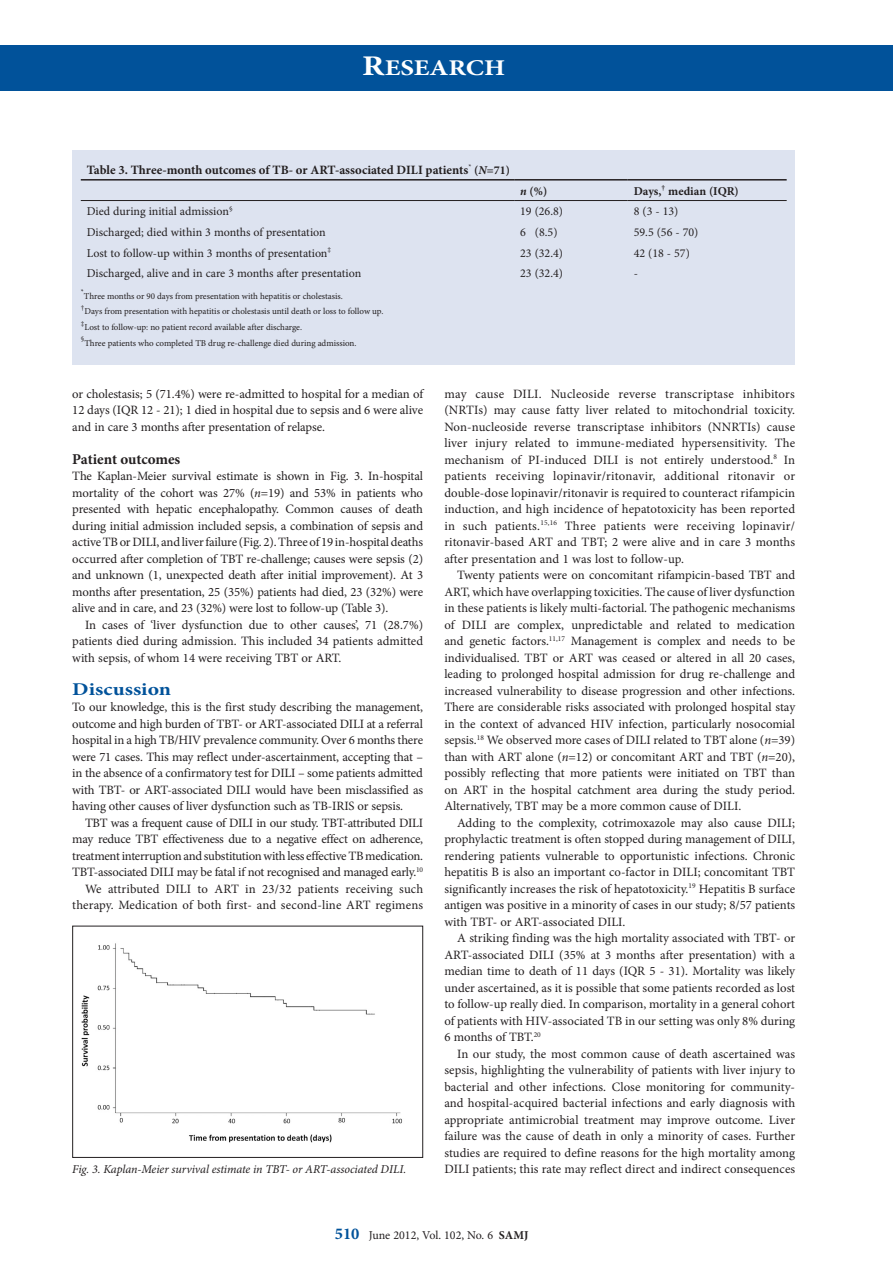
<style>
.page{position:relative;width:893px;height:1263px;background:#fff}
.page>*{position:absolute;margin:0;border:0;box-sizing:border-box;transform-origin:0 0}
.t1{font:700 22.5px "Minion Pro";color:#fff;scale:1.2 1}
.B_HEAD_BLUE{font:700 18px "Minion Pro";color:#01529a;scale:1.2 1}
.C_HEAD{font:700 15px "Minion Pro";letter-spacing:-.005em;color:#231f20}
.BODY_TEXT_INDENT{font:12.75px/16.5px "Minion Pro";color:#231f20;text-align:justify}
.BODY_TEXT_1ST_PARAGR{font:12.75px/16.5px "Minion Pro";letter-spacing:-.01em;color:#231f20;text-align:justify}
.TABLE_HEAD{font:700 12.75px "Minion Pro";color:#231f20}
.TABLE_COPY{font:12px "Minion Pro";color:#231f20}
.CAPTIONS{font:italic 12px "Minion Pro";letter-spacing:-.01em;color:#231f20}
.TABLE_COPY-2{font:700 12px "Minion Pro";color:#231f20}
.TABLE_FOOT{font:9px "Minion Pro";color:#231f20}
.TABLE_FOOT-2{font:7.5px "Minion Pro";color:#231f20}
.s1{font-size:28.5px}
.s2{font-size:12px}
.s3{font-style:italic;font-size:12px}
.s4{font-style:italic}
.s5{font-weight:700;font-size:16.5px;color:#01529a}
.s6{font-weight:700}
</style>
<div class="page">
<div style="left:0;top:45px;width:893px;height:45px;background:#01529a"></div>
<img style="left:81px;top:943px;width:321px;height:200px">
<div style="left:72px;top:926px;width:351px;height:232px;border:1px solid #231f20"></div>
<div style="left:72px;top:150px;width:723px;height:215px;background:#dde3f0"></div>
<hr style="left:81px;top:179px;width:433px;height:2px;background:#231f20">
<hr style="left:514px;top:179px;width:114px;height:2px;background:#231f20">
<hr style="left:628px;top:179px;width:159px;height:2px;background:#231f20">
<hr style="left:81px;top:200px;width:433px;height:1px;background:#231f20">
<hr style="left:514px;top:200px;width:114px;height:1px;background:#231f20">
<hr style="left:628px;top:200px;width:159px;height:1px;background:#231f20">
<h1 class="t1" style="left:362px;top:52px;width:121px"><span class="s1">R</span>ESEARCH</h1>
<p class="TABLE_HEAD" style="left:87px;top:161px;width:425px">Table 3. Three-month outcomes of TB- or ART-associated DILI patients<sup>*</sup> <span class="s2">(</span><span class="s3">N</span><span class="s2">=71)</span></p>
<p class="TABLE_COPY-2" style="left:520px;top:182px;width:29px"><span class="s4">n</span> (%)</p>
<p class="TABLE_COPY-2" style="left:634px;top:182px;width:107px">Days,<sup>†</sup> median (IQR)</p>
<p class="TABLE_COPY" style="left:87px;top:203px;width:147px">Died during initial admission<sup>§</sup></p>
<p class="TABLE_COPY" style="left:520px;top:203px;width:44px">19 (26.8)</p>
<p class="TABLE_COPY" style="left:634px;top:203px;width:46px">8 (3 - 13)</p>
<p class="TABLE_COPY" style="left:87px;top:224px;width:240px">Discharged; died within 3 months of presentation</p>
<p class="TABLE_COPY" style="left:520px;top:224px;width:39px">6 (8.5)</p>
<p class="TABLE_COPY" style="left:634px;top:224px;width:66px">59.5 (56 - 70)</p>
<p class="TABLE_COPY" style="left:87px;top:245px;width:246px">Lost to follow-up within 3 months of presentation<sup>‡</sup></p>
<p class="TABLE_COPY" style="left:520px;top:245px;width:44px">23 (32.4)</p>
<p class="TABLE_COPY" style="left:634px;top:245px;width:58px">42 (18 - 57)</p>
<p class="TABLE_COPY" style="left:87px;top:266px;width:276px">Discharged, alive and in care 3 months after presentation</p>
<p class="TABLE_COPY" style="left:520px;top:266px;width:44px">23 (32.4)</p>
<p class="TABLE_COPY" style="left:634px;top:266px;width:6px">-</p>
<p class="TABLE_FOOT-2" style="left:81px;top:287px;width:5px">*</p>
<p class="TABLE_FOOT" style="left:84px;top:290px;width:261px">Three months or 90 days from presentation with hepatitis or cholestasis.</p>
<p class="TABLE_FOOT-2" style="left:81px;top:302px;width:5px">†</p>
<p class="TABLE_FOOT" style="left:84px;top:305px;width:300px">Days from presentation with hepatitis or cholestasis until death or loss to follow up.</p>
<p class="TABLE_FOOT-2" style="left:81px;top:318px;width:5px">‡</p>
<p class="TABLE_FOOT" style="left:84px;top:321px;width:219px">Lost to follow-up: no patient record available after discharge.</p>
<p class="TABLE_FOOT-2" style="left:81px;top:334px;width:5px">§</p>
<p class="TABLE_FOOT" style="left:84px;top:337px;width:274px">Three patients who completed TB drug re-challenge died during admission.</p>
<p class="BODY_TEXT_INDENT" style="left:72px;top:385px;width:352px">or cholestasis; 5 (71.4%) were re-admitted to hospital for a median of 12 days (IQR 12 - 21); 1 died in hospital due to sepsis and 6 were alive and in care 3 months after presentation of relapse.</p>
<p class="C_HEAD" style="left:72px;top:448px;width:110px">Patient outcomes</p>
<p class="BODY_TEXT_1ST_PARAGR" style="left:72px;top:468px;width:352px">The Kaplan-Meier survival estimate is shown in Fig. 3. In-hospital mortality of the cohort was 27% (<span class="s4">n</span>=19) and 53% in patients who presented with hepatic encephalopathy. Common causes of death during initial admission included sepsis, a combination of sepsis and active TB or DILI, and liver failure (Fig. 2). Three of 19 in-hospital deaths occurred after completion of TBT re-challenge; causes were sepsis (2) and unknown (1, unexpected death after initial improvement). At 3 months after presentation, 25 (35%) patients had died, 23 (32%) were alive and in care, and 23 (32%) were lost to follow-up (Table 3).</p>
<p class="BODY_TEXT_INDENT" style="left:72px;top:616px;width:352px;text-indent:13px">In cases of ‘liver dysfunction due to other causes’, 71 (28.7%) patients died during admission. This included 34 patients admitted with sepsis, of whom 14 were receiving TBT or ART.</p>
<p class="B_HEAD_BLUE" style="left:72px;top:676px;width:84px">Discussion</p>
<p class="BODY_TEXT_1ST_PARAGR" style="left:72px;top:699px;width:352px">To our knowledge, this is the first study describing the management, outcome and high burden of TBT- or ART-associated DILI at a referral hospital in a high TB/HIV prevalence community. Over 6 months there were 71 cases. This may reflect under-ascertainment, accepting that – in the absence of a confirmatory test for DILI – some patients admitted with TBT- or ART-associated DILI would have been misclassified as having other causes of liver dysfunction such as TB-IRIS or sepsis.</p>
<p class="BODY_TEXT_INDENT" style="left:72px;top:814px;width:352px;text-indent:13px">TBT was a frequent cause of DILI in our study. TBT-attributed DILI may reduce TBT effectiveness due to a negative effect on adherence, treatment interruption and substitution with less effective TB medication.<br>TBT-associated DILI may be fatal if not recognised and managed early.<sup>10</sup></p>
<p class="BODY_TEXT_INDENT" style="left:72px;top:880px;width:352px;text-align:right">We attributed DILI to ART in 23/32 patients receiving such therapy. Medication of both first- and second-line ART regimens</p>
<p class="BODY_TEXT_INDENT" style="left:444px;top:385px;width:352px">may cause DILI. Nucleoside reverse transcriptase inhibitors (NRTIs) may cause fatty liver related to mitochondrial toxicity.<br>Non-nucleoside reverse transcriptase inhibitors (NNRTIs) cause liver injury related to immune-mediated hypersensitivity. The mechanism of PI-induced DILI is not entirely understood.<sup>8</sup> In patients receiving lopinavir/ritonavir, additional ritonavir or double-dose lopinavir/ritonavir is required to counteract rifampicin induction, and high incidence of hepatotoxicity has been reported in such patients.<sup>15,16</sup> Three patients were receiving lopinavir/ ritonavir-based ART and TBT; 2 were alive and in care 3 months after presentation and 1 was lost to follow-up.</p>
<p class="BODY_TEXT_INDENT" style="left:444px;top:567px;width:352px;text-indent:13px">Twenty patients were on concomitant rifampicin-based TBT and ART, which have overlapping toxicities. The cause of liver dysfunction in these patients is likely multi-factorial. The pathogenic mechanisms of DILI are complex, unpredictable and related to medication and genetic factors.<sup>11,17</sup> Management is complex and needs to be individualised. TBT or ART was ceased or altered in all 20 cases, leading to prolonged hospital admission for drug re-challenge and increased vulnerability to disease progression and other infections.<br>There are considerable risks associated with prolonged hospital stay in the context of advanced HIV infection, particularly nosocomial sepsis.<sup>18</sup> We observed more cases of DILI related to TBT alone (<span class="s4">n</span>=39) than with ART alone (<span class="s4">n</span>=12) or concomitant ART and TBT (<span class="s4">n</span>=20), possibly reflecting that more patients were initiated on TBT than on ART in the hospital catchment area during the study period.<br>Alternatively, TBT may be a more common cause of DILI.</p>
<p class="BODY_TEXT_INDENT" style="left:444px;top:814px;width:352px;text-indent:13px">Adding to the complexity, cotrimoxazole may also cause DILI; prophylactic treatment is often stopped during management of DILI, rendering patients vulnerable to opportunistic infections. Chronic hepatitis B is also an important co-factor in DILI; concomitant TBT significantly increases the risk of hepatotoxicity.<sup>19</sup> Hepatitis B surface antigen was positive in a minority of cases in our study; 8/57 patients with TBT- or ART-associated DILI.</p>
<p class="BODY_TEXT_INDENT" style="left:444px;top:930px;width:352px;text-indent:13px">A striking finding was the high mortality associated with TBT- or ART-associated DILI (35% at 3 months after presentation) with a median time to death of 11 days (IQR 5 - 31). Mortality was likely under ascertained, as it is possible that some patients recorded as lost to follow-up really died. In comparison, mortality in a general cohort of patients with HIV-associated TB in our setting was only 8% during 6 months of TBT.<sup>20</sup></p>
<p class="BODY_TEXT_INDENT" style="left:444px;top:1045px;width:352px;text-indent:13px">In our study, the most common cause of death ascertained was sepsis, highlighting the vulnerability of patients with liver injury to bacterial and other infections. Close monitoring for community&shy;and hospital-acquired bacterial infections and early diagnosis with appropriate antimicrobial treatment may improve outcome. Liver failure was the cause of death in only a minority of cases. Further studies are required to define reasons for the high mortality among</p>
<p class="CAPTIONS" style="left:72px;top:1161px;width:335px">Fig. 3. Kaplan-Meier survival estimate in TBT- or ART-associated DILI.</p>
<p class="BODY_TEXT_INDENT" style="left:444px;top:1161px;width:352px">DILI patients; this rate may reflect direct and indirect consequences</p>
<p class="TABLE_COPY" style="left:335px;top:1227px;width:195px"><span class="s5">510</span> June 2012, Vol. 102, No. 6 <span class="s6">SAMJ</span></p>
</div>
